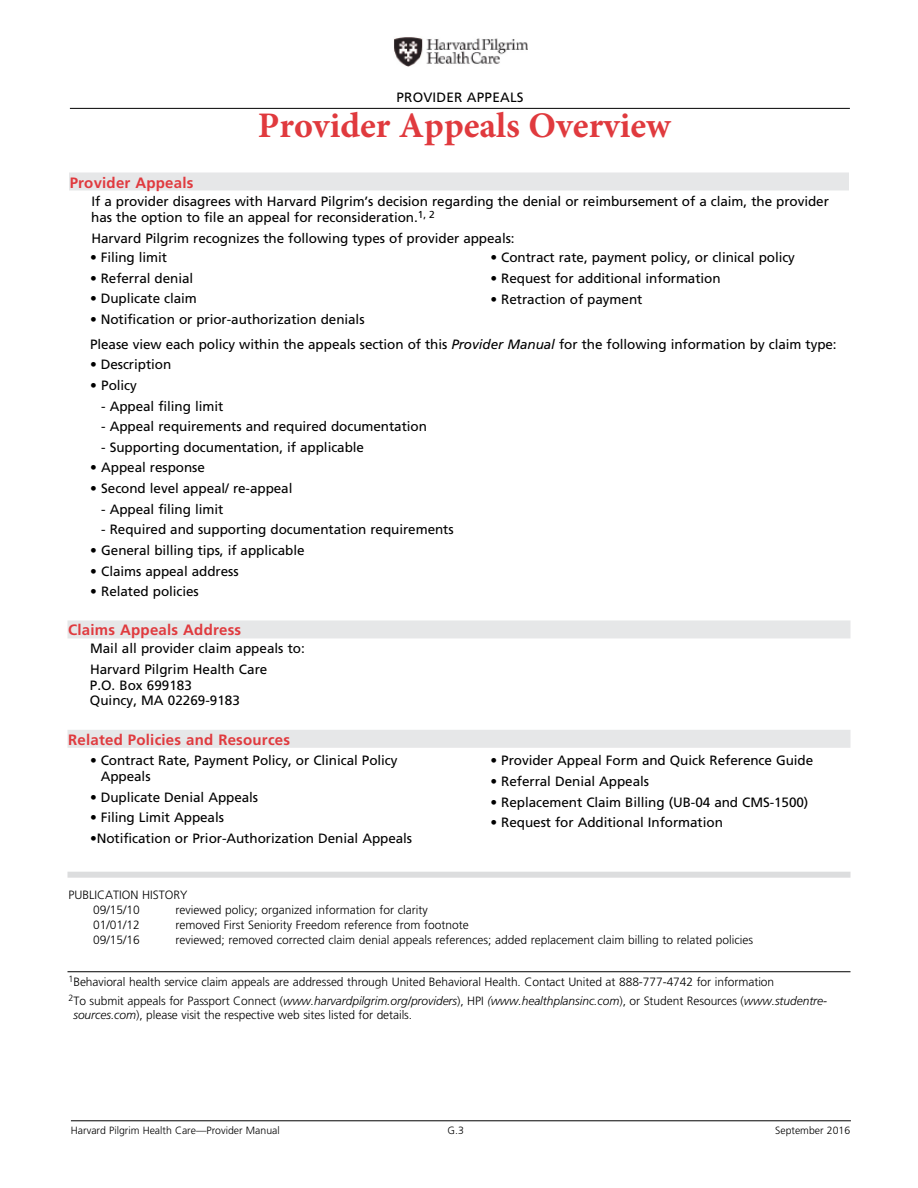
<style>
.page{position:relative;width:918px;height:1188px;background:#fff}
.page>*{position:absolute;margin:0;border:0;box-sizing:border-box;transform-origin:0 0}
.t1{font:700 36px "Minion Pro";color:#e03a3e}
.t2{font:700 15px "Frutiger";letter-spacing:.015em;color:#e03a3e}
.t3{font:13.5px/15.8px "Frutiger";letter-spacing:-.005em;color:#000}
.t4{font:13.5px "Frutiger";letter-spacing:.015em;color:#000}
.t5{font:300 12px/15px "Frutiger";color:#000}
.t6{font:300 10.5px "Frutiger";color:#000}
.s1{font-style:italic}
</style>
<div class="page">
<hr style="left:71px;top:1121px;width:780px;height:1px;background:#000">
<img style="left:394px;top:37px;width:134px;height:29px">
<div style="left:69px;top:172px;width:780px;height:18px;background:#e6e7e8"></div>
<hr style="left:70px;top:108px;width:780px;height:1px;background:#000">
<div style="left:68px;top:620px;width:782px;height:18px;background:#e6e7e8"></div>
<div style="left:68px;top:730px;width:782px;height:18px;background:#e6e7e8"></div>
<div style="left:68px;top:872px;width:782px;height:6px;background:#dcddde"></div>
<hr style="left:68px;top:971px;width:782px;height:1px;background:#000">
<p class="t4" style="left:397px;top:90px;width:129px">Provi der APPEALS</p>
<h1 class="t1" style="left:258px;top:100px;width:414px">Provider Appeals Overview</h1>
<p class="t2" style="left:70px;top:173px;width:125px">Provider Appeals</p>
<p class="t3" style="left:91px;top:193px;width:739px;line-height:16.2px">If a provider disagrees with Harvard Pilgrim’s decision regarding the denial or reimbursement of a claim, the provider has the option to file an appeal for reconsideration.<sup>1,</sup> <sup>2</sup></p>
<p class="t3" style="left:92px;top:230px;width:425px">Harvard Pilgrim recognizes the following types of provider appeals:</p>
<p class="t3" style="left:90px;top:250px;width:79px">• Filing limit</p>
<p class="t3" style="left:90px;top:270px;width:105px">• Referral denial</p>
<p class="t3" style="left:90px;top:291px;width:108px">• Duplicate claim</p>
<p class="t3" style="left:90px;top:312px;width:276px">• Notification or prior-authorization denials</p>
<p class="t3" style="left:491px;top:250px;width:306px">• Contract rate, payment policy, or clinical policy</p>
<p class="t3" style="left:491px;top:270px;width:232px">• Request for additional information</p>
<p class="t3" style="left:491px;top:291px;width:153px">• Retraction of payment</p>
<p class="t3" style="left:90px;top:336px;width:748px">Please view each policy within the appeals section of this <span class="s1">Provider Manual</span> for the following information by claim type:</p>
<p class="t3" style="left:90px;top:357px;width:83px">• Description</p>
<p class="t3" style="left:90px;top:378px;width:48px">• Policy</p>
<p class="t3" style="left:101px;top:398px;width:124px">- Appeal filing limit</p>
<p class="t3" style="left:101px;top:419px;width:327px">- Appeal requirements and required documentation</p>
<p class="t3" style="left:101px;top:439px;width:264px">- Supporting documentation, if applicable</p>
<p class="t3" style="left:90px;top:460px;width:116px">• Appeal response</p>
<p class="t3" style="left:90px;top:481px;width:204px">• Second level appeal/ re-appeal</p>
<p class="t3" style="left:101px;top:501px;width:124px">- Appeal filing limit</p>
<p class="t3" style="left:101px;top:522px;width:354px">- Required and supporting documentation requirements</p>
<p class="t3" style="left:90px;top:542px;width:216px">• General billing tips, if applicable</p>
<p class="t3" style="left:90px;top:563px;width:150px">• Claims appeal address</p>
<p class="t3" style="left:90px;top:584px;width:110px">• Related policies</p>
<p class="t2" style="left:68px;top:621px;width:175px">Claims Appeals Address</p>
<p class="t3" style="left:90px;top:638px;width:216px;line-height:20.5px">Mail all provider claim appeals to:<br>Harvard Pilgrim Health Care</p>
<p class="t3" style="left:90px;top:677px;width:152px">P.O. Box 699183<br>Quincy, MA 02269-9183</p>
<p class="t2" style="left:68px;top:731px;width:223px">Related Policies and Resources</p>
<p class="t3" style="left:101px;top:753px;width:298px;text-indent:-11px">• Contract Rate, Payment Policy, or Clinical Policy<br>Appeals</p>
<p class="t3" style="left:90px;top:789px;width:170px">• Duplicate Denial Appeals</p>
<p class="t3" style="left:90px;top:810px;width:136px">• Filing Limit Appeals</p>
<p class="t3" style="left:90px;top:831px;width:324px">•Notification or Prior-Authorization Denial Appeals</p>
<p class="t3" style="left:491px;top:753px;width:324px">• Provider Appeal Form and Quick Reference Guide</p>
<p class="t3" style="left:491px;top:774px;width:160px">• Referral Denial Appeals</p>
<p class="t3" style="left:491px;top:794px;width:319px">• Replacement Claim Billing (UB-04 and CMS-1500)</p>
<p class="t3" style="left:491px;top:815px;width:234px">• Request for Additional Information</p>
<p class="t5" style="left:93px;top:887px;width:96px;text-indent:-25px">publication h istory<br>09/15/10</p>
<p class="t5" style="left:176px;top:902px;width:254px">reviewed policy; organized information for clarity</p>
<p class="t5" style="left:93px;top:917px;width:48px">01/01/12</p>
<p class="t5" style="left:176px;top:917px;width:295px">removed First Seniority Freedom reference from footnote</p>
<p class="t5" style="left:93px;top:932px;width:48px">09/15/16</p>
<p class="t5" style="left:176px;top:932px;width:579px">reviewed; removed corrected claim denial appeals references; added replacement claim billing to related policies</p>
<p class="t5" style="left:68px;top:972px;width:760px;line-height:19.8px"><sup>1</sup>Behavioral health service claim appeals are addressed through U nited Behavioral Health. Contact U nited at 888-777-4742 for information<br><sup>2</sup>To submit appeals for Passport Connect (<span class="s1">www.harvardpilgrim.org/providers</span>), HPI <span class="s1">(www.healthplansinc.com</span>), or Student Resources (<span class="s1">www.studentre-</span></p>
<p class="t5" style="left:73px;top:1007px;width:340px"><span class="s1">sources.com</span>), please visit the respective web sites listed for details.</p>
<p class="t6" style="left:71px;top:1125px;width:210px">Harvard Pilgrim Health Care—Provider Manual</p>
<p class="t6" style="left:448px;top:1125px;width:18px">G.3</p>
<p class="t6" style="left:775px;top:1125px;width:76px">September 2016</p>
</div>
